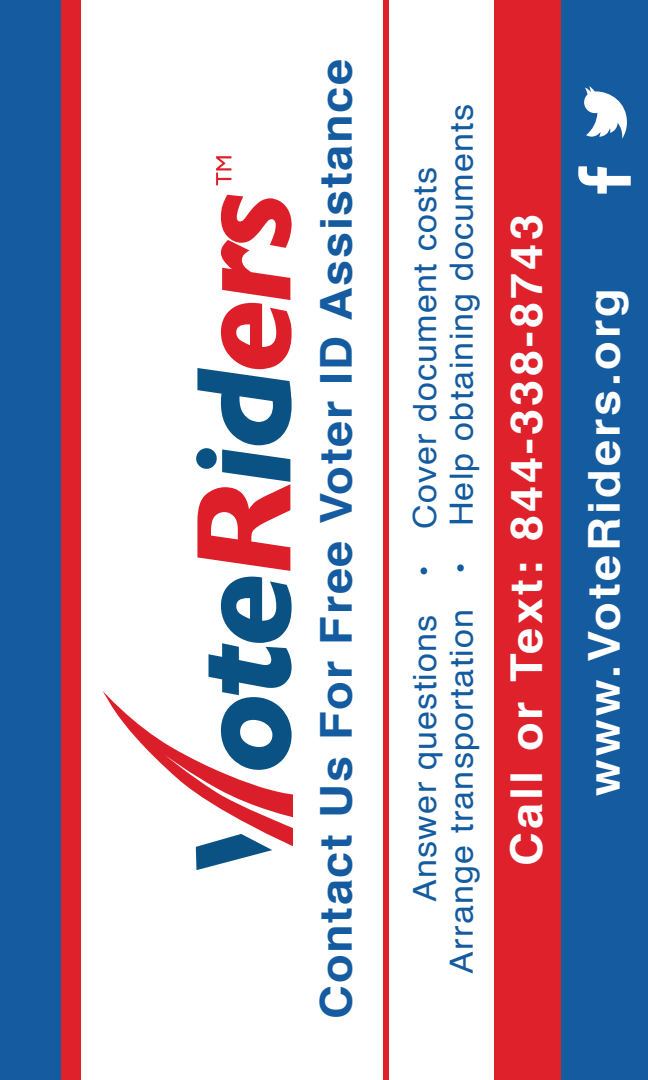
<style>
.page{position:relative;width:648px;height:1080px;background:#fff}
.page>*{position:absolute;margin:0;border:0;box-sizing:border-box;transform-origin:0 0}
.t1{font:700 44px "Helvetica";letter-spacing:.065em;color:#fff;scale:1.07 1}
.t2{font:700 44px "Helvetica";letter-spacing:.035em;color:#145ba0;scale:1.07 1}
.t3{font:32px/36.4px "Helvetica";letter-spacing:.035em;color:#145ba0;text-align:center;scale:1.07 1}
.s1{font-family:"Koz Go Pr 6 N"}
</style>
<div class="page">
<div style="left:494px;top:0;width:82px;height:1080px;background:#de212a"></div>
<div style="left:562px;top:0;width:86px;height:1080px;background:#145ba0"></div>
<svg style="left:209px;top:577px;width:83px;height:114px"></svg>
<svg style="left:196px;top:195px;width:96px;height:376px"></svg>
<svg style="left:196px;top:846px;width:76px;height:24px"></svg>
<svg style="left:103px;top:691px;width:190px;height:155px"></svg>
<svg style="left:216px;top:156px;width:15px;height:29px"></svg>
<svg style="left:584px;top:86px;width:43px;height:53px"></svg>
<svg style="left:578px;top:166px;width:53px;height:28px"></svg>
<div style="left:60px;top:0;width:21px;height:1080px;background:#de212a"></div>
<div style="left:383px;top:0;width:5px;height:1080px;background:#de212a"></div>
<div style="left:0;top:0;width:60px;height:1080px;background:#145ba0"></div>
<h1 class="t2" style="left:301px;top:1019px;width:899px;rotate:-90deg">Contact Us For Free Voter ID Assistance</h1>
<p class="t3" style="left:408px;top:974px;width:814px;rotate:-90deg">Answer questions <span class="s1">・</span> Cover document costs<br>Arrange transportation <span class="s1">・</span> Help obtaining documents</p>
<h1 class="t1" style="left:491px;top:866px;width:611px;rotate:-90deg">Call or Text: 844-338-8743</h1>
<h1 class="t1" style="left:569px;top:796px;width:476px;rotate:-90deg">www.VoteRiders.org</h1>
</div>
